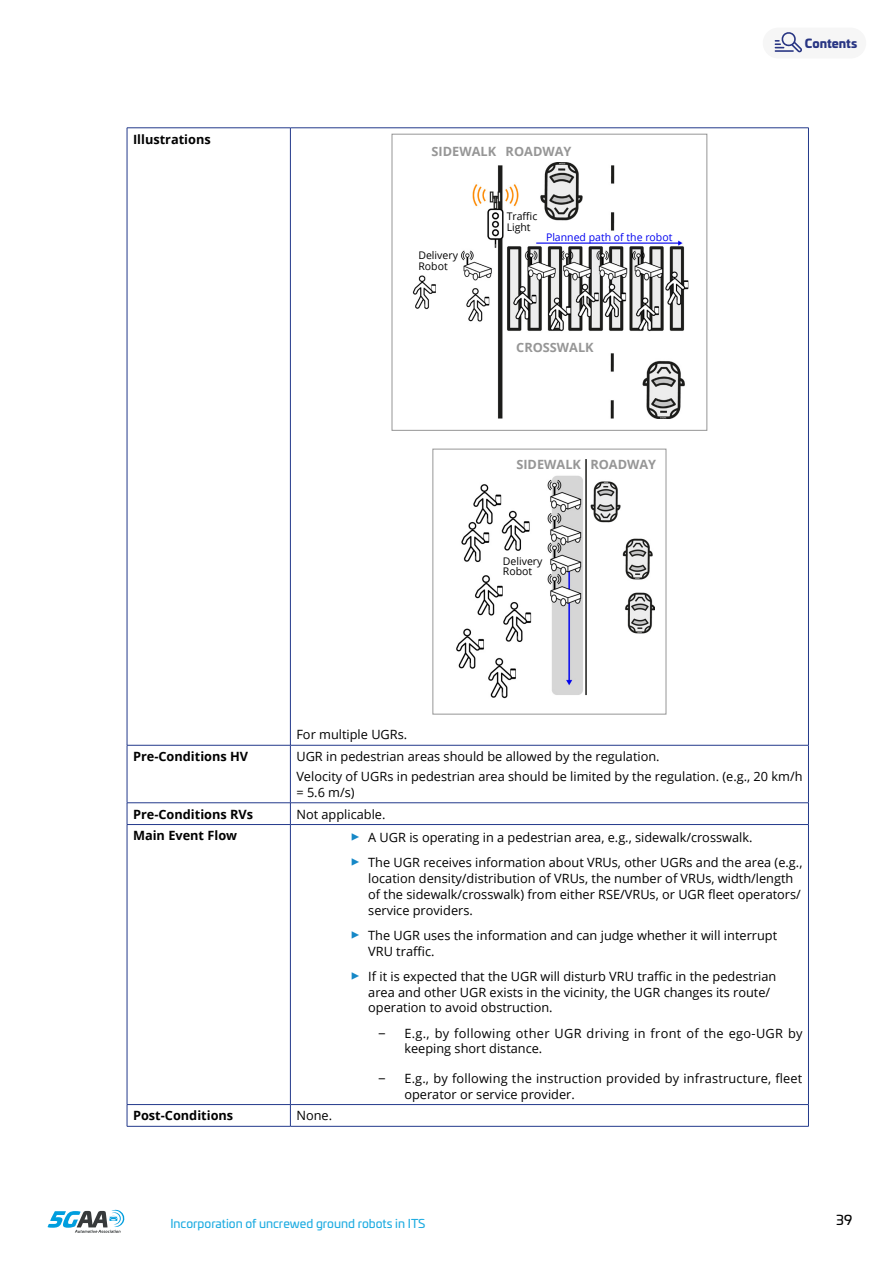
<style>
.page{position:relative;width:893px;height:1263px;background:#fff}
.page>*{position:absolute;margin:0;border:0;box-sizing:border-box;transform-origin:0 0}
.t1{font:13.5px "Univia Pro";color:#000}
.t2{font:12.75px/15.8px "Open Sans";color:#000}
.t3{font:700 12.75px "Open Sans";color:#000}
.t4{font:12.75px/15.8px "Open Sans";letter-spacing:.025em;color:#000}
.t5{font:700 12.75px "Open Sans";color:#969696}
.t6{font:12px "Univia Pro";color:#1eace1}
.t7{font:900 12px "Univia Pro";color:#283583}
.t8{font:10.5px/10.5px "Open Sans";color:#000}
.t9{font:10.5px "Open Sans";color:#0202f0}
.s1{color:#1688c7}
.s2{font-family:"Courier New";font-size:15px}
</style>
<div class="page">
<div style="left:763px;top:28px;width:103px;height:30px;background:#f6f6f6;border-radius:15px"></div>
<svg style="left:48px;top:1209px;width:77px;height:24px"></svg>
<svg style="left:775px;top:32px;width:27px;height:21px"></svg>
<hr style="left:127px;top:128px;width:163px;height:1px;background:#23398b">
<hr style="left:127px;top:128px;width:1px;height:617px;background:#23398b">
<hr style="left:290px;top:128px;width:519px;height:1px;background:#23398b">
<hr style="left:290px;top:128px;width:1px;height:617px;background:#23398b">
<hr style="left:808px;top:128px;width:1px;height:617px;background:#23398b">
<hr style="left:127px;top:745px;width:163px;height:1px;background:#23398b">
<hr style="left:127px;top:745px;width:1px;height:57px;background:#23398b">
<hr style="left:290px;top:745px;width:519px;height:1px;background:#23398b">
<hr style="left:290px;top:745px;width:1px;height:57px;background:#23398b">
<hr style="left:808px;top:745px;width:1px;height:57px;background:#23398b">
<hr style="left:127px;top:802px;width:163px;height:1px;background:#23398b">
<svg style="left:127px;top:803px;width:1px;height:21px"></svg>
<hr style="left:290px;top:802px;width:519px;height:1px;background:#23398b">
<svg style="left:290px;top:803px;width:1px;height:21px"></svg>
<svg style="left:808px;top:803px;width:1px;height:21px"></svg>
<hr style="left:127px;top:824px;width:163px;height:1px;background:#23398b">
<hr style="left:127px;top:825px;width:1px;height:279px;background:#23398b">
<hr style="left:290px;top:824px;width:519px;height:1px;background:#23398b">
<hr style="left:290px;top:825px;width:1px;height:279px;background:#23398b">
<hr style="left:808px;top:825px;width:1px;height:279px;background:#23398b">
<hr style="left:127px;top:1104px;width:163px;height:1px;background:#23398b">
<svg style="left:127px;top:1105px;width:1px;height:21px"></svg>
<hr style="left:290px;top:1104px;width:519px;height:1px;background:#23398b">
<svg style="left:290px;top:1105px;width:1px;height:21px"></svg>
<svg style="left:808px;top:1105px;width:1px;height:21px"></svg>
<hr style="left:127px;top:1126px;width:163px;height:1px;background:#23398b">
<hr style="left:290px;top:1126px;width:519px;height:1px;background:#23398b">
<img style="left:412px;top:162px;width:277px;height:256px">
<div style="left:392px;top:134px;width:315px;height:297px;border:1px solid #969696"></div>
<img style="left:456px;top:459px;width:198px;height:240px">
<div style="left:432px;top:449px;width:234px;height:265px;border:1px solid #969696"></div>
<p class="t3" style="left:133px;top:130px;width:79px">Illustrations</p>
<p class="t5" style="left:432px;top:142px;width:141px">SIDEWALK ROADWAY</p>
<p class="t8" style="left:418px;top:250px;width:41px">Delivery<br>Robot</p>
<p class="t8" style="left:507px;top:211px;width:32px">Traffic<br>Light</p>
<p class="t9" style="left:546px;top:230px;width:128px">Planned path of the robot</p>
<p class="t5" style="left:516px;top:338px;width:79px">CROSSWALK</p>
<p class="t5" style="left:516px;top:455px;width:141px">SIDEWALK ROADWAY</p>
<p class="t8" style="left:503px;top:555px;width:41px">Delivery<br>Robot</p>
<p class="t2" style="left:296px;top:726px;width:112px">For multiple UGRs.</p>
<p class="t7" style="left:805px;top:33px;width:54px">Contents</p>
<p class="t3" style="left:133px;top:747px;width:117px">Pre-Conditions HV</p>
<p class="t2" style="left:296px;top:746px;width:508px;line-height:20px">UGR in pedestrian areas should be allowed by the regulation.<br>Velocity of UGRs in pedestrian area should be limited by the regulation. (e.g., 20 km/h</p>
<p class="t2" style="left:296px;top:784px;width:60px">= 5.6 m/s)</p>
<p class="t3" style="left:133px;top:805px;width:122px">Pre-Conditions RVs</p>
<p class="t2" style="left:296px;top:806px;width:91px">Not applicable.</p>
<p class="t3" style="left:133px;top:827px;width:106px">Main Event Flow</p>
<p class="t2" style="left:350px;top:829px;width:404px"><span class="s1">✓</span> A UGR is operating in a pedestrian area, e.g., sidewalk/crosswalk.</p>
<p class="t2" style="left:368px;top:854px;width:436px;text-indent:-18px"><span class="s1">✓</span> The UGR receives information about VRUs, other UGRs and the area (e.g., location density/distribution of VRUs, the number of VRUs, width/length of the sidewalk/crosswalk) from either RSE/VRUs, or UGR fleet operators/ service providers.</p>
<p class="t2" style="left:368px;top:927px;width:410px;text-indent:-18px"><span class="s1">✓</span> The UGR uses the information and can judge whether it will interrupt<br>VRU traffic.</p>
<p class="t2" style="left:368px;top:968px;width:410px;text-indent:-18px"><span class="s1">✓</span> If it is expected that the UGR will disturb VRU traffic in the pedestrian area and other UGR exists in the vicinity, the UGR changes its route/ operation to avoid obstruction.</p>
<p class="t4" style="left:404px;top:1025px;width:400px;text-indent:-27px"><span class="s2">-</span> E.g., by following other UGR driving in front of the ego-UGR by keeping short distance.</p>
<p class="t2" style="left:404px;top:1070px;width:400px;text-indent:-27px"><span class="s2">-</span> E.g., by following the instruction provided by infrastructure, fleet operator or service provider.</p>
<p class="t3" style="left:133px;top:1107px;width:102px">Post-Conditions</p>
<p class="t2" style="left:296px;top:1107px;width:37px">None.</p>
<p class="t6" style="left:170px;top:1215px;width:257px">Incorporation of uncrewed ground robots in ITS</p>
<p class="t1" style="left:836px;top:1210px;width:18px">39</p>
</div>
